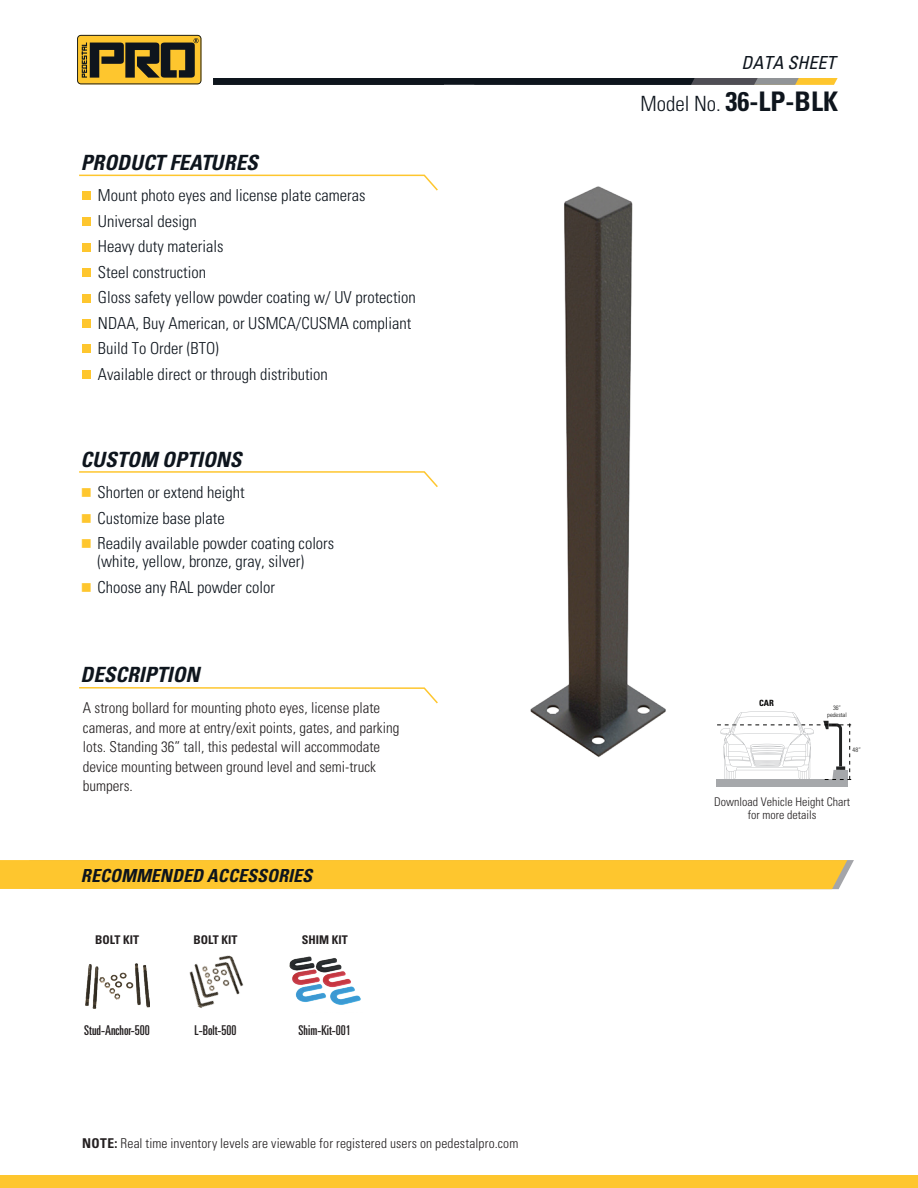
<style>
.page{position:relative;width:918px;height:1188px;background:#fff}
.page>*{position:absolute;margin:0;border:0;box-sizing:border-box;transform-origin:0 0}
.t1{font:700 condensed 27px "Univers LT Std";color:#0e151d}
.t2{font:italic 700 condensed 21px "Univers LT Std";color:#0e151d}
.t3{font:italic 700 condensed 18px "Univers LT Std";color:#0e151d}
.t4{font:italic condensed 18px "Univers LT Std";color:#0e151d}
.t5{font:300 condensed 16.5px/25.5px "Univers LT Std";color:#0e151d}
.t6{font:300 condensed 15px/19.5px "Univers LT Std";color:#231f20}
.t7{font:300 condensed 13.5px "Univers LT Std";letter-spacing:.015em;color:#231f20}
.t8{font:ultra-condensed 13.5px "Univers LT Std";color:#231f20}
.t9{font:300 condensed 12px/13.5px "Univers LT Std";color:#231f20;text-align:center}
.t10{font:700 condensed 12px "Univers LT Std";color:#231f20}
.t11{font:700 condensed 8.55px "Univers LT Std";color:#050504}
.t12{font:300 condensed 6.3px/7.5px "Univers LT Std";color:#050504;text-align:center}
.s1{color:#fec62e}
.s2{font-weight:700}
.s3{font-weight:300;font-size:21px}
</style>
<div class="page">
<div style="left:0;top:1176px;width:918px;height:12px;background:#fec62e"></div>
<div style="left:0;top:860px;width:854px;height:29px;background:#fec62e"></div>
<svg style="left:213px;top:78px;width:625px;height:7px;background:#2e302d"></svg>
<svg style="left:77px;top:35px;width:124px;height:49px;background:#8d7226"></svg>
<svg style="left:79px;top:174px;width:359px;height:18px"></svg>
<svg style="left:79px;top:471px;width:359px;height:16px"></svg>
<svg style="left:79px;top:687px;width:359px;height:17px"></svg>
<div style="left:83px;top:192px;width:8px;height:8px;background:#fec62e"></div>
<div style="left:83px;top:217px;width:8px;height:9px;background:#fec62e"></div>
<div style="left:83px;top:243px;width:8px;height:8px;background:#fec62e"></div>
<div style="left:83px;top:268px;width:8px;height:9px;background:#fec62e"></div>
<div style="left:83px;top:294px;width:8px;height:8px;background:#fec62e"></div>
<div style="left:83px;top:319px;width:8px;height:9px;background:#fec62e"></div>
<div style="left:83px;top:345px;width:8px;height:8px;background:#fec62e"></div>
<div style="left:83px;top:370px;width:8px;height:9px;background:#fec62e"></div>
<img style="left:189px;top:955px;width:55px;height:53px">
<img style="left:289px;top:956px;width:72px;height:49px">
<img style="left:85px;top:963px;width:64px;height:46px">
<div style="left:716px;top:780px;width:120px;height:7px;background:#a6a8ab"></div>
<svg style="left:717px;top:711px;width:134px;height:76px"></svg>
<img style="left:530px;top:186px;width:136px;height:571px">
<p class="t2" style="left:81px;top:150px;width:178px">PRODUCT FEATURES</p>
<p class="t5" style="left:98px;top:183px;width:319px">Mount photo eyes and license plate cameras<br>Universal design<br>Heavy duty materials<br>Steel construction<br>Gloss safety yellow powder coating w/ UV protection<br>NDAA, Buy American, or USMCA/CUSMA compliant<br>Build To Order (BTO)<br>Available direct or through distribution</p>
<p class="t2" style="left:81px;top:447px;width:163px">CUSTOM OPTIONS</p>
<p class="t5" style="left:81px;top:480px;width:165px"><span class="s1">■</span> Shorten or extend height</p>
<p class="t5" style="left:81px;top:505px;width:145px"><span class="s1">■</span> Customize base plate</p>
<p class="t5" style="left:98px;top:535px;width:238px;line-height:18px;text-indent:-17px"><span class="s1">■</span> Readily available powder coating colors (white, yellow, bronze, gray, silver)</p>
<p class="t5" style="left:81px;top:574px;width:195px"><span class="s1">■</span> Choose any RAL powder color</p>
<p class="t2" style="left:81px;top:662px;width:121px">DESCRIPTION</p>
<p class="t6" style="left:83px;top:698px;width:318px">A strong bollard for mounting photo eyes, license plate cameras, and more at entry/exit points, gates, and parking lots. Standing 36” tall, this pedestal will accommodate device mounting between ground level and semi-truck bumpers.</p>
<p class="t3" style="left:81px;top:864px;width:233px">RECOMMENDED ACCESSORIES</p>
<p class="t10" style="left:95px;top:932px;width:45px">BOLT KIT</p>
<p class="t10" style="left:194px;top:932px;width:45px">BOLT KIT</p>
<p class="t10" style="left:302px;top:932px;width:48px">SHIM KIT</p>
<p class="t8" style="left:84px;top:1023px;width:67px">Stud-Anchor-500</p>
<p class="t8" style="left:195px;top:1023px;width:44px">L-Bolt-500</p>
<p class="t8" style="left:299px;top:1023px;width:54px">Shim-Kit-001</p>
<p class="t7" style="left:82px;top:1135px;width:438px"><span class="s2">NOTE:</span> Real time inventory levels are viewable for registered users on pedestalpro.com</p>
<p class="t4" style="left:742px;top:51px;width:95px">DATA SHEET</p>
<h1 class="t1" style="left:640px;top:85px;width:199px"><span class="s3">Model No.</span> 36-LP-BLK</h1>
<p class="t11" style="left:759px;top:698px;width:16px">CAR</p>
<p class="t12" style="left:827px;top:704px;width:21px">36” pedestal</p>
<p class="t12" style="left:852px;top:746px;width:10px">48”</p>
<p class="t9" style="left:714px;top:795px;width:137px">Download Vehicle Height Chart for more details</p>
</div>
